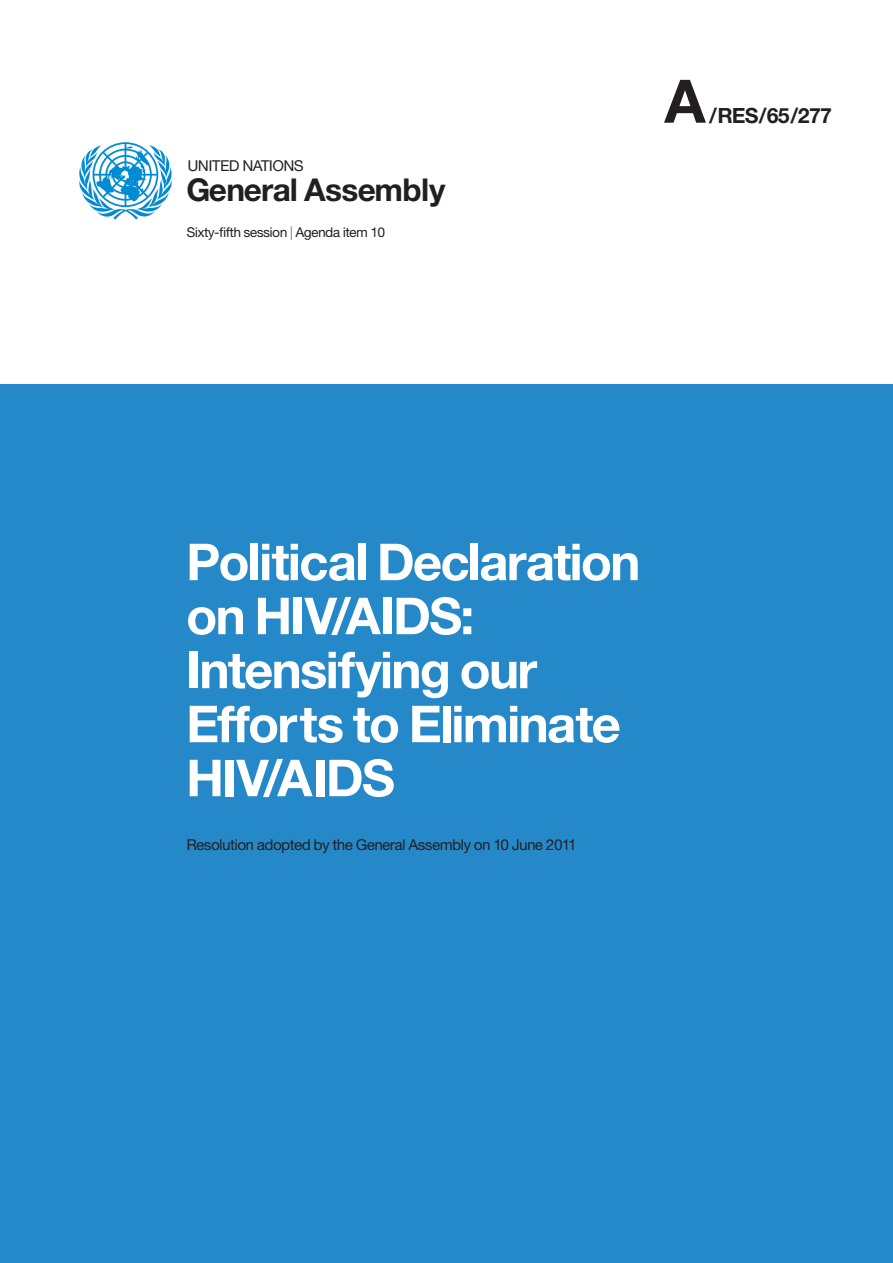
<style>
.page{position:relative;width:893px;height:1263px;background:#fff}
.page>*{position:absolute;margin:0;border:0;box-sizing:border-box;transform-origin:0 0}
.t1{font:700 60px "Helvetica Neue GI";color:#231f20}
.t2{font:700 51px "Helvetica Neue GI";letter-spacing:-.015em;color:#fff}
.t3{font:700 31.5px "Helvetica Neue GI";color:#231f20}
.t4{font:700 21px "Helvetica Neue GI";letter-spacing:-.005em;color:#231f20}
.t5{font:15px "Helvetica Neue GI";color:#231f20}
.t6{font:13.5px "Helvetica Neue GI";color:#231f20}
.s1{font-weight:100}
</style>
<div class="page">
<div style="left:0;top:385px;width:893px;height:878px;background:#2589c9"></div>
<svg style="left:79px;top:142px;width:93px;height:78px"></svg>
<p class="t5" style="left:188px;top:156px;width:117px">UNITED NATIONS</p>
<p class="t3" style="left:187px;top:170px;width:260px">General Assembly</p>
<p class="t6" style="left:187px;top:225px;width:200px">Sixty-fifth session <span class="s1">|</span> Agenda item 10</p>
<p class="t1" style="left:665px;top:64px;width:41px">A</p>
<p class="t4" style="left:709px;top:102px;width:124px">/RES/65/277</p>
<p class="t2" style="left:187px;top:530px;width:455px">Political Declaration</p>
<p class="t2" style="left:187px;top:584px;width:288px">on HIV/AIDS:</p>
<p class="t2" style="left:187px;top:638px;width:352px">Intensifying our</p>
<p class="t2" style="left:187px;top:692px;width:435px">Efforts to Eliminate</p>
<p class="t2" style="left:187px;top:746px;width:209px">HIV/AIDS</p>
<p class="t5" style="left:187px;top:836px;width:391px">Resolution adopted by the General Assembly on 10 June 2011</p>
</div>
